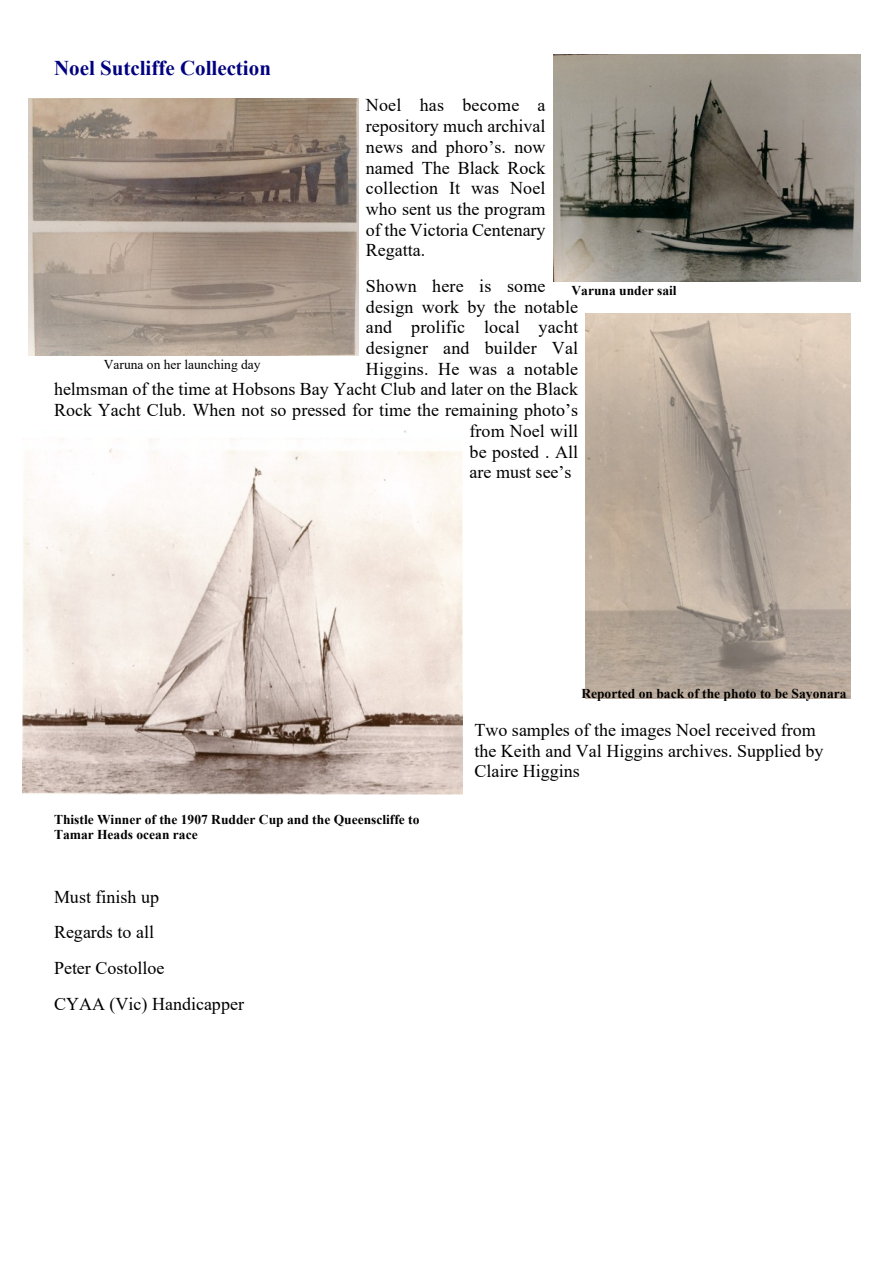
<style>
.page{position:relative;width:893px;height:1263px;background:#fff}
.page>*{position:absolute;margin:0;border:0;box-sizing:border-box;transform-origin:0 0}
.t1{font:700 21px "Times New Roman";color:#000080}
.t2{font:18px/20.7px "Times New Roman";color:#000}
.t3{font:700 13.5px/15.5px "Times New Roman";color:#000}
.t4{font:13.5px "Times New Roman";color:#000}
</style>
<div class="page">
<img style="left:29px;top:98px;width:329px;height:257px">
<img style="left:553px;top:54px;width:308px;height:227px">
<img style="left:22px;top:431px;width:440px;height:363px">
<img style="left:586px;top:313px;width:265px;height:386px">
<p class="t1" style="left:54px;top:61px;width:218px">Noel Sutcliffe Collection</p>
<p class="t2" style="left:366px;top:97px;width:181px;text-align:justify">Noel has become a repository much archival news and phoro’s. now named The Black Rock collection It was Noel who sent us the program of the Victoria Centenary Regatta.</p>
<p class="t2" style="left:366px;top:277px;width:181px">Shown here is some</p>
<p class="t2" style="left:366px;top:298px;width:214px">design work by the notable</p>
<p class="t2" style="left:366px;top:319px;width:214px">and prolific local yacht</p>
<p class="t2" style="left:366px;top:339px;width:214px">designer and builder Val</p>
<p class="t2" style="left:366px;top:360px;width:214px">Higgins. He was a notable</p>
<p class="t2" style="left:54px;top:381px;width:526px">helmsman of the time at Hobsons Bay Yacht Club and later on the Black</p>
<p class="t2" style="left:54px;top:401px;width:526px">Rock Yacht Club. When not so pressed for time the remaining photo’s</p>
<p class="t2" style="left:470px;top:422px;width:110px">from Noel will</p>
<p class="t2" style="left:470px;top:443px;width:110px">be posted . All</p>
<p class="t2" style="left:470px;top:464px;width:103px">are must see’s</p>
<p class="t3" style="left:571px;top:284px;width:107px">Varuna under sail</p>
<p class="t4" style="left:104px;top:359px;width:158px">Varuna on her launching day</p>
<p class="t3" style="left:581px;top:687px;width:267px">Reported on back of the photo to be Sayonara</p>
<p class="t3" style="left:54px;top:813px;width:367px">Thistle Winner of the 1907 Rudder Cup and the Queenscliffe to<br>Tamar Heads ocean race</p>
<p class="t2" style="left:54px;top:880px;width:191px;line-height:35.7px">Must finish up<br>Regards to all<br>Peter Costolloe<br>CYAA (Vic) Handicapper</p>
<p class="t2" style="left:474px;top:721px;width:351px">Two samples of the images Noel received from the Keith and Val Higgins archives. Supplied by<br>Claire Higgins</p>
</div>
